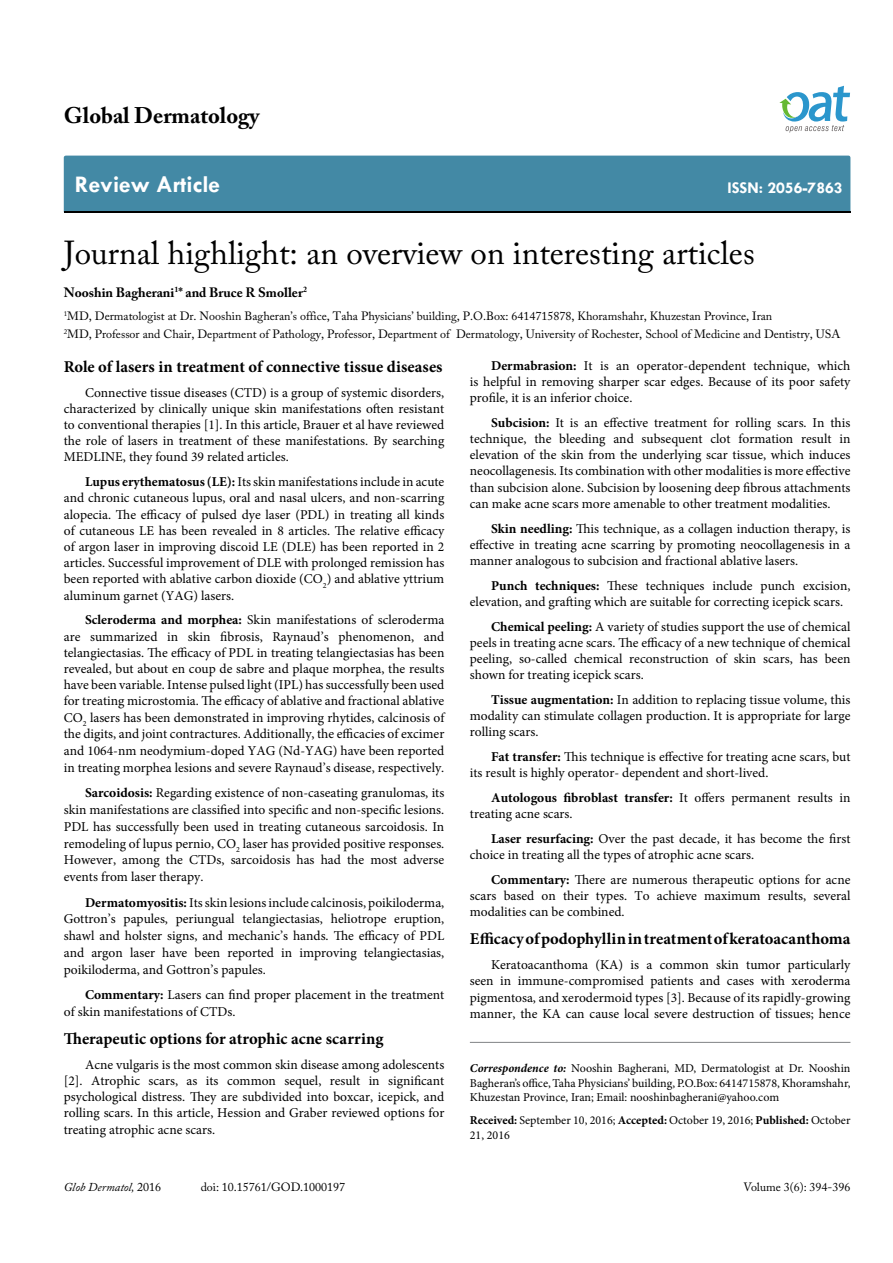
<style>
.page{position:relative;width:893px;height:1263px;background:#fff}
.page>*{position:absolute;margin:0;border:0;box-sizing:border-box;transform-origin:0 0}
.t1{font:33px "Adobe Caslon Pro";color:#000}
.t2{font:700 24px "Tw Cen";color:#fff}
.t3{font:700 22.5px "Adobe Caslon Pro";color:#000}
.t4{font:700 16.5px "Minion Pro";color:#000}
.t5{font:700 16.5px "Tw Cen";color:#fff}
.t6{font:13.5px/16.2px "Minion Pro";color:#000;text-align:justify}
.t7{font:700 13.5px "Adobe Caslon Pro";color:#000}
.t8{font:12px/18.6px "Adobe Caslon Pro";color:#000}
.t9{font:12px/14.4px "Minion Pro";color:#000;text-align:justify}
.t10{font:italic 12px "Adobe Caslon Pro";color:#000}
.s1{font-weight:700}
.s2{font-weight:700;font-style:italic}
.s3{font-style:normal}
</style>
<div class="page">
<div style="left:64px;top:156px;width:786px;height:56px;background:#4389a5"></div>
<svg style="left:779px;top:86px;width:71px;height:47px"></svg>
<hr style="left:470px;top:1042px;width:380px;height:1px;background:#808285">
<h3 class="t3" style="left:64px;top:102px;width:197px">Global Dermatology</h3>
<h2 class="t2" style="left:75px;top:170px;width:147px">Review Article</h2>
<p class="t5" style="left:727px;top:178px;width:117px">ISSN: 2056-7863</p>
<h1 class="t1" style="left:64px;top:233px;width:692px">Journal highlight: an overview on interesting articles</h1>
<p class="t7" style="left:64px;top:284px;width:245px">Nooshin Bagherani<sup>1</sup>* and Bruce R Smoller<sup>2</sup></p>
<p class="t8" style="left:64px;top:306px;width:778px"><sup>1</sup>MD, Dermatologist at Dr. Nooshin Bagheran’s office, Taha Physicians’ building, P.O.Box: 6414715878, Khoramshahr, Khuzestan Province, Iran<br><sup>2</sup>MD, Professor and Chair, Department of Pathology, Professor, Department of Dermatology, University of Rochester, School of Medicine and Dentistry, USA</p>
<p class="t4" style="left:64px;top:355px;width:380px">Role of lasers in treatment of connective tissue diseases</p>
<p class="t6" style="left:64px;top:384px;width:382px;text-indent:21px">Connective tissue diseases (CTD) is a group of systemic disorders, characterized by clinically unique skin manifestations often resistant to conventional therapies [1]. In this article, Brauer et al have reviewed the role of lasers in treatment of these manifestations. By searching MEDLINE, they found 39 related articles.</p>
<p class="t6" style="left:64px;top:474px;width:382px;text-indent:21px"><span class="s1">Lupus erythematosus (LE):</span> Its skin manifestations include in acute and chronic cutaneous lupus, oral and nasal ulcers, and non-scarring alopecia. The efficacy of pulsed dye laser (PDL) in treating all kinds of cutaneous LE has been revealed in 8 articles. The relative efficacy of argon laser in improving discoid LE (DLE) has been reported in 2 articles. Successful improvement of DLE with prolonged remission has been reported with ablative carbon dioxide (CO<sub>2</sub>) and ablative yttrium aluminum garnet (YAG) lasers.</p>
<p class="t6" style="left:64px;top:612px;width:382px;text-indent:21px"><span class="s1">Scleroderma and morphea:</span> Skin manifestations of scleroderma are summarized in skin fibrosis, Raynaud’s phenomenon, and telangiectasias. The efficacy of PDL in treating telangiectasias has been revealed, but about en coup de sabre and plaque morphea, the results have been variable. Intense pulsed light (IPL) has successfully been used for treating microstomia. The efficacy of ablative and fractional ablative CO<sub>2</sub> lasers has been demonstrated in improving rhytides, calcinosis of the digits, and joint contractures. Additionally, the efficacies of excimer and 1064-nm neodymium-doped YAG (Nd-YAG) have been reported in treating morphea lesions and severe Raynaud’s disease, respectively.</p>
<p class="t6" style="left:64px;top:784px;width:382px;line-height:16.8px;text-indent:21px"><span class="s1">Sarcoidosis:</span> Regarding existence of non-caseating granulomas, its skin manifestations are classified into specific and non-specific lesions.<br>PDL has successfully been used in treating cutaneous sarcoidosis. In remodeling of lupus pernio, CO<sub>2</sub> laser has provided positive responses.<br>However, among the CTDs, sarcoidosis has had the most adverse events from laser therapy.</p>
<p class="t6" style="left:64px;top:894px;width:382px;line-height:16.8px;text-indent:21px"><span class="s1">Dermatomyositis:</span> Its skin lesions include calcinosis, poikiloderma, Gottron’s papules, periungual telangiectasias, heliotrope eruption, shawl and holster signs, and mechanic’s hands. The efficacy of PDL and argon laser have been reported in improving telangiectasias, poikiloderma, and Gottron’s papules.</p>
<p class="t6" style="left:64px;top:986px;width:382px;line-height:16.8px;text-indent:21px"><span class="s1">Commentary:</span> Lasers can find proper placement in the treatment of skin manifestations of CTDs.</p>
<p class="t4" style="left:64px;top:1027px;width:321px">Therapeutic options for atrophic acne scarring</p>
<p class="t6" style="left:64px;top:1056px;width:382px;text-indent:21px">Acne vulgaris is the most common skin disease among adolescents [2]. Atrophic scars, as its common sequel, result in significant psychological distress. They are subdivided into boxcar, icepick, and rolling scars. In this article, Hession and Graber reviewed options for treating atrophic acne scars.</p>
<p class="t6" style="left:470px;top:357px;width:382px;text-indent:21px"><span class="s1">Dermabrasion:</span> It is an operator-dependent technique, which is helpful in removing sharper scar edges. Because of its poor safety profile, it is an inferior choice.</p>
<p class="t6" style="left:470px;top:414px;width:382px;text-indent:21px"><span class="s1">Subcision:</span> It is an effective treatment for rolling scars. In this technique, the bleeding and subsequent clot formation result in elevation of the skin from the underlying scar tissue, which induces neocollagenesis. Its combination with other modalities is more effective than subcision alone. Subcision by loosening deep fibrous attachments can make acne scars more amenable to other treatment modalities.</p>
<p class="t6" style="left:470px;top:520px;width:382px;text-indent:21px"><span class="s1">Skin needling:</span> This technique, as a collagen induction therapy, is effective in treating acne scarring by promoting neocollagenesis in a manner analogous to subcision and fractional ablative lasers.</p>
<p class="t6" style="left:470px;top:577px;width:382px;text-indent:21px"><span class="s1">Punch techniques:</span> These techniques include punch excision, elevation, and grafting which are suitable for correcting icepick scars.</p>
<p class="t6" style="left:470px;top:618px;width:382px;text-indent:21px"><span class="s1">Chemical peeling:</span> A variety of studies support the use of chemical peels in treating acne scars. The efficacy of a new technique of chemical peeling, so-called chemical reconstruction of skin scars, has been shown for treating icepick scars.</p>
<p class="t6" style="left:470px;top:692px;width:382px;text-indent:21px"><span class="s1">Tissue augmentation:</span> In addition to replacing tissue volume, this modality can stimulate collagen production. It is appropriate for large rolling scars.</p>
<p class="t6" style="left:470px;top:749px;width:382px;text-indent:21px"><span class="s1">Fat transfer:</span> This technique is effective for treating acne scars, but its result is highly operator- dependent and short-lived.</p>
<p class="t6" style="left:470px;top:790px;width:382px;text-indent:21px"><span class="s1">Autologous fibroblast transfer:</span> It offers permanent results in treating acne scars.</p>
<p class="t6" style="left:470px;top:830px;width:382px;text-indent:21px"><span class="s1">Laser resurfacing:</span> Over the past decade, it has become the first choice in treating all the types of atrophic acne scars.</p>
<p class="t6" style="left:470px;top:871px;width:382px;text-indent:21px"><span class="s1">Commentary:</span> There are numerous therapeutic options for acne scars based on their types. To achieve maximum results, several modalities can be combined.</p>
<p class="t4" style="left:470px;top:927px;width:382px">Efficacy of podophyllin in treatment of keratoacanthoma</p>
<p class="t6" style="left:470px;top:957px;width:382px;text-indent:21px">Keratoacanthoma (KA) is a common skin tumor particularly seen in immune-compromised patients and cases with xeroderma pigmentosa, and xerodermoid types [3]. Because of its rapidly-growing manner, the KA can cause local severe destruction of tissues; hence</p>
<p class="t9" style="left:470px;top:1061px;width:382px"><span class="s2">Correspondence to:</span> Nooshin Bagherani, MD, Dermatologist at Dr. Nooshin Bagheran’s office, Taha Physicians’ building, P.O.Box: 6414715878, Khoramshahr, Khuzestan Province, Iran; Email: nooshinbagherani@yahoo.com</p>
<p class="t9" style="left:470px;top:1113px;width:382px"><span class="s1">Received:</span> September 10, 2016; <span class="s1">Accepted:</span> October 19, 2016; <span class="s1">Published:</span> October<br>21, 2016</p>
<p class="t10" style="left:64px;top:1180px;width:99px">Glob Dermatol, <span class="s3">2016</span></p>
<p class="t8" style="left:201px;top:1178px;width:146px">doi: 10.15761/GOD.1000197</p>
<p class="t8" style="left:743px;top:1178px;width:108px">Volume 3(6): 394-396</p>
</div>
